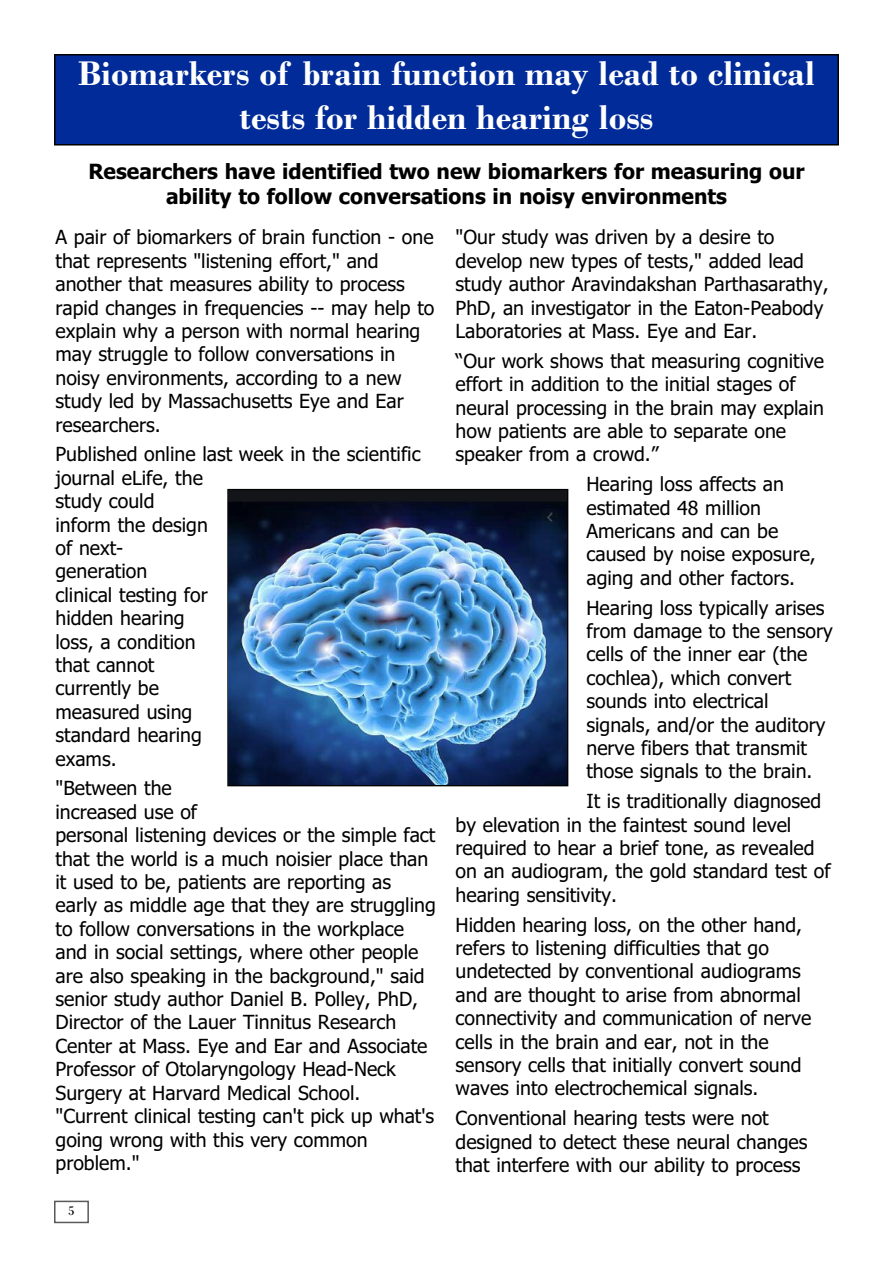
<style>
.page{position:relative;width:893px;height:1263px;background:#fff}
.page>*{position:absolute;margin:0;border:0;box-sizing:border-box;transform-origin:0 0}
.t1{font:700 36px/43.2px "Bodoni";color:#fff;text-align:center}
.t2{font:700 21px/25.2px "Tahoma";color:#000;text-align:center}
.t3{font:19.5px/23.4px "Tahoma";color:#000}
.t4{font:13.5px "Bodoni";color:#000}
</style>
<div class="page">
<div style="left:54px;top:1200px;width:35px;height:23px;border:2px solid #595959"></div>
<div style="left:55px;top:55px;width:783px;height:90px;background:#002b98"></div>
<div style="left:54px;top:54px;width:785px;height:91px;border:2px solid #000"></div>
<img style="left:229px;top:490px;width:338px;height:295px">
<h1 class="t1" style="left:78px;top:51px;width:738px">Biomarkers of brain function may lead to clinical tests for hidden hearing loss</h1>
<p class="t2" style="left:88px;top:159px;width:718px">Researchers have identified two new biomarkers for measuring our ability to follow conversations in noisy environments</p>
<p class="t3" style="left:55px;top:226px;width:380px">A pair of biomarkers of brain function - one that represents "listening effort," and another that measures ability to process rapid changes in frequencies -- may help to explain why a person with normal hearing may struggle to follow conversations in noisy environments, according to a new study led by Massachusetts Eye and Ear researchers.</p>
<p class="t3" style="left:56px;top:443px;width:367px">Published online last week in the scientific journal eLife, the<br>study could<br>inform the design<br>of next-<br>generation<br>clinical testing for<br>hidden hearing<br>loss, a condition<br>that cannot<br>currently be<br>measured using<br>standard hearing<br>exams.</p>
<p class="t3" style="left:56px;top:777px;width:382px">"Between the<br>increased use of<br>personal listening devices or the simple fact that the world is a much noisier place than it used to be, patients are reporting as early as middle age that they are struggling to follow conversations in the workplace and in social settings, where other people are also speaking in the background," said senior study author Daniel B. Polley, PhD, Director of the Lauer Tinnitus Research Center at Mass. Eye and Ear and Associate Professor of Otolaryngology Head-Neck Surgery at Harvard Medical School. "Current clinical testing can't pick up what's going wrong with this very common problem."</p>
<p class="t3" style="left:456px;top:226px;width:375px">"Our study was driven by a desire to develop new types of tests," added lead study author Aravindakshan Parthasarathy, PhD, an investigator in the Eaton-Peabody Laboratories at Mass. Eye and Ear.</p>
<p class="t3" style="left:456px;top:349px;width:370px">“Our work shows that measuring cognitive effort in addition to the initial stages of neural processing in the brain may explain how patients are able to separate one speaker from a crowd.”</p>
<p class="t3" style="left:586px;top:473px;width:231px">Hearing loss affects an estimated 48 million<br>Americans and can be caused by noise exposure, aging and other factors.</p>
<p class="t3" style="left:586px;top:596px;width:248px">Hearing loss typically arises from damage to the sensory cells of the inner ear (the cochlea), which convert sounds into electrical signals, and/or the auditory nerve fibers that transmit those signals to the brain.</p>
<p class="t3" style="left:456px;top:790px;width:376px;text-indent:131px">It is traditionally diagnosed by elevation in the faintest sound level required to hear a brief tone, as revealed on an audiogram, the gold standard test of hearing sensitivity.</p>
<p class="t3" style="left:456px;top:913px;width:357px">Hidden hearing loss, on the other hand, refers to listening difficulties that go undetected by conventional audiograms and are thought to arise from abnormal connectivity and communication of nerve cells in the brain and ear, not in the sensory cells that initially convert sound waves into electrochemical signals.</p>
<p class="t3" style="left:456px;top:1107px;width:353px">Conventional hearing tests were not designed to detect these neural changes that interfere with our ability to process</p>
<p class="t4" style="left:68px;top:1202px;width:8px">5</p>
</div>
